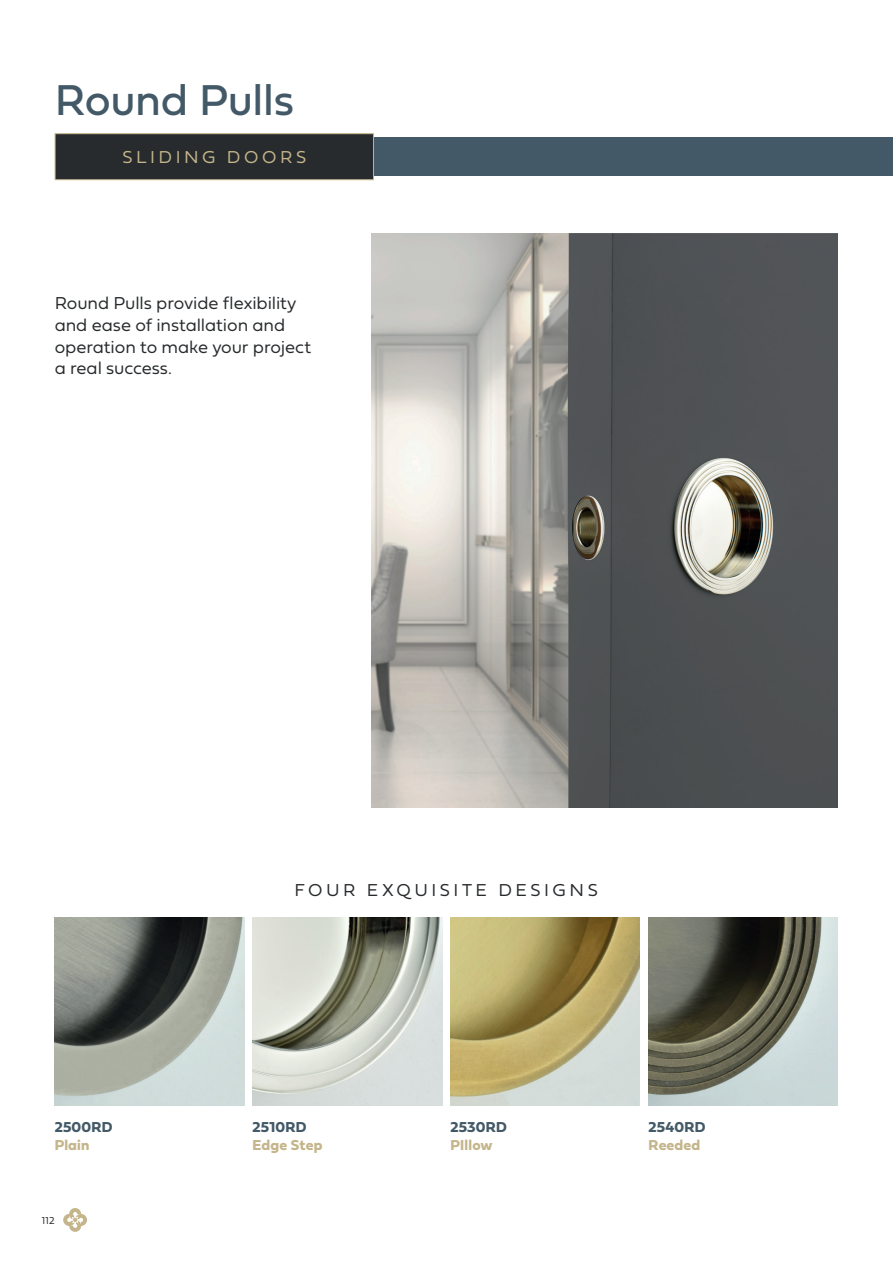
<style>
.page{position:relative;width:893px;height:1264px;background:#fff}
.page>*{position:absolute;margin:0;border:0;box-sizing:border-box;transform-origin:0 0}
.t1{font:45px "Fieldwork Geo Regular";letter-spacing:-.01em;color:#435967}
.t2{font:18px/21.6px "Fieldwork Geo Light";letter-spacing:-.005em;color:#282b2d}
.t3{font:18px "Fieldwork Geo Light";letter-spacing:.195em;color:#282b2d}
.t4{font:18px "Fieldwork Geo Light";letter-spacing:.195em;color:#c4b58b}
.t5{font:15px "Fieldwork Geo Bold";letter-spacing:.01em;color:#c4b58b}
.t6{font:15px "Fieldwork Geo Bold";letter-spacing:.015em;color:#435967}
.t7{font:10.5px "Fieldwork Geo Light";color:#282b2d}
</style>
<div class="page">
<img style="left:55px;top:918px;width:189px;height:187px">
<img style="left:252px;top:918px;width:190px;height:187px">
<img style="left:450px;top:918px;width:189px;height:187px">
<img style="left:648px;top:918px;width:189px;height:187px">
<img style="left:371px;top:233px;width:466px;height:574px">
<div style="left:371px;top:138px;width:521px;height:38px;background:#435967"></div>
<div style="left:55px;top:133px;width:319px;height:47px;background:#282b2d;border:1px solid #c4b58b"></div>
<svg style="left:63px;top:1208px;width:24px;height:24px"></svg>
<p class="t1" style="left:55px;top:65px;width:241px">Round Pulls</p>
<p class="t4" style="left:122px;top:143px;width:185px">SLIDING DOORS</p>
<p class="t2" style="left:55px;top:292px;width:258px">Round Pulls provide flexibility and ease of installation and operation to make your project a real success.</p>
<p class="t6" style="left:55px;top:1115px;width:59px">2500RD</p>
<p class="t5" style="left:55px;top:1133px;width:36px">Plain</p>
<p class="t7" style="left:42px;top:1212px;width:14px">112</p>
<p class="t3" style="left:294px;top:876px;width:305px">FOUR EXQUISITE DESIGNS</p>
<p class="t6" style="left:252px;top:1115px;width:55px">2510RD</p>
<p class="t5" style="left:252px;top:1133px;width:71px">Edge Step</p>
<p class="t6" style="left:450px;top:1115px;width:58px">2530RD</p>
<p class="t5" style="left:450px;top:1133px;width:44px">PIllow</p>
<p class="t6" style="left:648px;top:1115px;width:59px">2540RD</p>
<p class="t5" style="left:648px;top:1133px;width:53px">Reeded</p>
</div>
